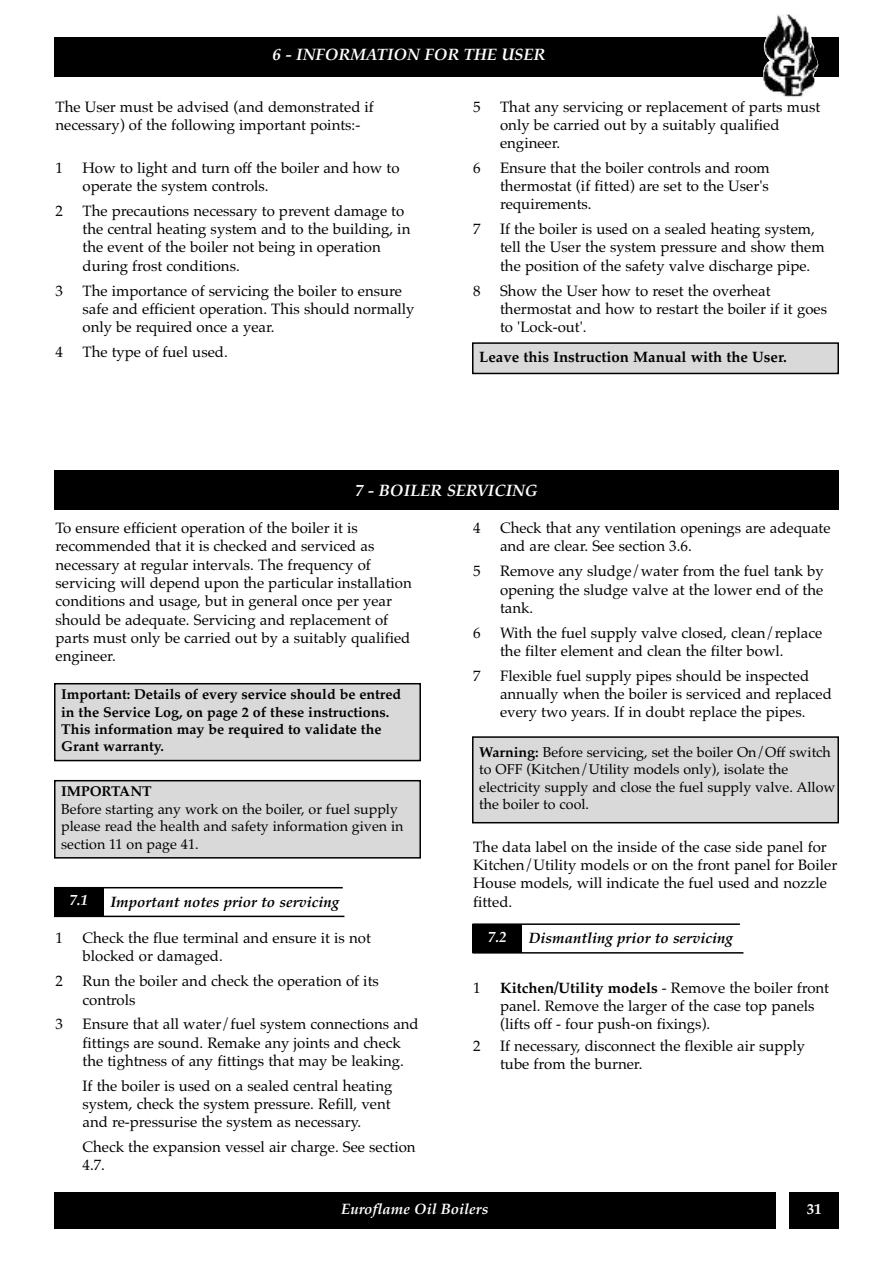
<style>
.page{position:relative;width:893px;height:1263px;background:#fff}
.page>*{position:absolute;margin:0;border:0;box-sizing:border-box;transform-origin:0 0}
.t1{font:italic 700 16.5px "Palatino";color:#fff}
.t2{font:15px/18.3px "Palatino";color:#000}
.t3{font:italic 700 15px "Palatino";color:#000}
.t4{font:700 15px "Palatino";color:#000}
.t5{font:italic 700 15px "Palatino";color:#fff}
.t6{font:700 15px "Palatino";color:#fff}
.t7{font:14.25px/17.4px "Palatino";color:#000}
.t8{font:700 14.25px/17.4px "Palatino";color:#000}
.s1{font-weight:700}
</style>
<div class="page">
<div style="left:789px;top:1193px;width:50px;height:36px;background:#000"></div>
<div style="left:54px;top:1193px;width:722px;height:36px;background:#000"></div>
<div style="left:54px;top:38px;width:785px;height:39px;background:#000"></div>
<img style="left:763px;top:14px;width:55px;height:84px">
<div style="left:54px;top:470px;width:785px;height:39px;background:#000"></div>
<div style="left:473px;top:343px;width:365px;height:30px;background:#d9d9d9"></div>
<div style="left:472px;top:342px;width:367px;height:32px;border:2px solid #000"></div>
<div style="left:55px;top:684px;width:365px;height:76px;background:#d9d9d9"></div>
<div style="left:54px;top:683px;width:367px;height:78px;border:2px solid #000"></div>
<div style="left:55px;top:781px;width:365px;height:77px;background:#d9d9d9"></div>
<div style="left:54px;top:780px;width:367px;height:78px;border:2px solid #000"></div>
<div style="left:473px;top:737px;width:365px;height:86px;background:#d9d9d9"></div>
<div style="left:472px;top:736px;width:367px;height:87px;border:2px solid #000"></div>
<div style="left:54px;top:887px;width:50px;height:29px;background:#000"></div>
<hr style="left:54px;top:887px;width:289px;height:1px;background:#000">
<hr style="left:54px;top:916px;width:290px;height:1px;background:#000">
<div style="left:472px;top:924px;width:50px;height:29px;background:#000"></div>
<hr style="left:472px;top:923px;width:268px;height:2px;background:#000">
<hr style="left:472px;top:952px;width:271px;height:1px;background:#000">
<p class="t1" style="left:273px;top:45px;width:274px">6 - INFORMATION FOR THE USER</p>
<p class="t2" style="left:55px;top:97px;width:320px">The User must be advised (and demonstrated if necessary) of the following important points:-</p>
<p class="t2" style="left:55px;top:159px;width:9px">1</p>
<p class="t2" style="left:82px;top:159px;width:319px">How to light and turn off the boiler and how to operate the system controls.</p>
<p class="t2" style="left:55px;top:202px;width:9px">2</p>
<p class="t2" style="left:82px;top:202px;width:329px">The precautions necessary to prevent damage to the central heating system and to the building, in the event of the boiler not being in operation during frost conditions.</p>
<p class="t2" style="left:55px;top:281px;width:9px">3</p>
<p class="t2" style="left:82px;top:281px;width:334px">The importance of servicing the boiler to ensure safe and efficient operation. This should normally only be required once a year.</p>
<p class="t2" style="left:55px;top:343px;width:9px">4</p>
<p class="t2" style="left:82px;top:343px;width:147px">The type of fuel used.</p>
<p class="t2" style="left:473px;top:97px;width:9px">5</p>
<p class="t2" style="left:500px;top:97px;width:322px">That any servicing or replacement of parts must only be carried out by a suitably qualified engineer.</p>
<p class="t2" style="left:473px;top:159px;width:9px">6</p>
<p class="t2" style="left:500px;top:159px;width:271px;text-align:justify">Ensure that the boiler controls and room thermostat (if fitted) are set to the User's requirements.</p>
<p class="t2" style="left:473px;top:220px;width:9px">7</p>
<p class="t2" style="left:500px;top:220px;width:326px">If the boiler is used on a sealed heating system, tell the User the system pressure and show them the position of the safety valve discharge pipe.</p>
<p class="t2" style="left:473px;top:281px;width:9px">8</p>
<p class="t2" style="left:500px;top:281px;width:328px">Show the User how to reset the overheat thermostat and how to restart the boiler if it goes to 'Lock-out'.</p>
<p class="t4" style="left:479px;top:348px;width:309px">Leave this Instruction Manual with the User.</p>
<p class="t1" style="left:355px;top:480px;width:184px">7 - BOILER SERVICING</p>
<p class="t2" style="left:55px;top:519px;width:358px">To ensure efficient operation of the boiler it is recommended that it is checked and serviced as necessary at regular intervals. The frequency of servicing will depend upon the particular installation conditions and usage, but in general once per year should be adequate. Servicing and replacement of parts must only be carried out by a suitably qualified engineer.</p>
<p class="t8" style="left:61px;top:686px;width:342px">Important: Details of every service should be entred in the Service Log, on page 2 of these instructions.<br>This information may be required to validate the Grant warranty.</p>
<p class="t8" style="left:61px;top:783px;width:92px">IMPORTANT</p>
<p class="t7" style="left:61px;top:800px;width:344px">Before starting any work on the boiler, or fuel supply please read the health and safety information given in section 11 on page 41.</p>
<p class="t5" style="left:69px;top:891px;width:20px">7.1</p>
<p class="t3" style="left:110px;top:893px;width:230px">Important notes prior to servicing</p>
<p class="t2" style="left:55px;top:929px;width:9px">1</p>
<p class="t2" style="left:82px;top:929px;width:290px">Check the flue terminal and ensure it is not blocked or damaged.</p>
<p class="t2" style="left:55px;top:972px;width:9px">2</p>
<p class="t2" style="left:82px;top:972px;width:298px">Run the boiler and check the operation of its controls</p>
<p class="t2" style="left:56px;top:1015px;width:9px">3</p>
<p class="t2" style="left:83px;top:1015px;width:338px">Ensure that all water/fuel system connections and fittings are sound. Remake any joints and check the tightness of any fittings that may be leaking.</p>
<p class="t2" style="left:83px;top:1076px;width:311px;text-align:justify">If the boiler is used on a sealed central heating system, check the system pressure. Refill, vent and re-pressurise the system as necessary.</p>
<p class="t2" style="left:83px;top:1137px;width:335px">Check the expansion vessel air charge. See section<br>4.7.</p>
<p class="t2" style="left:473px;top:519px;width:9px">4</p>
<p class="t2" style="left:500px;top:519px;width:332px">Check that any ventilation openings are adequate and are clear. See section 3.6.</p>
<p class="t2" style="left:473px;top:562px;width:9px">5</p>
<p class="t2" style="left:500px;top:562px;width:325px;text-align:justify">Remove any sludge/water from the fuel tank by opening the sludge valve at the lower end of the tank.</p>
<p class="t2" style="left:473px;top:623px;width:9px">6</p>
<p class="t2" style="left:500px;top:623px;width:324px">With the fuel supply valve closed, clean/replace the filter element and clean the filter bowl.</p>
<p class="t2" style="left:473px;top:666px;width:9px">7</p>
<p class="t2" style="left:500px;top:666px;width:333px">Flexible fuel supply pipes should be inspected annually when the boiler is serviced and replaced every two years. If in doubt replace the pipes.</p>
<p class="t7" style="left:479px;top:743px;width:358px"><span class="s1">Warning:</span> Before servicing, set the boiler On/Off switch to OFF (Kitchen/Utility models only), isolate the electricity supply and close the fuel supply valve. Allow the boiler to cool.</p>
<p class="t2" style="left:473px;top:837px;width:366px">The data label on the inside of the case side panel for Kitchen/Utility models or on the front panel for Boiler House models, will indicate the fuel used and nozzle fitted.</p>
<p class="t5" style="left:488px;top:928px;width:20px">7.2</p>
<p class="t3" style="left:529px;top:929px;width:205px">Dismantling prior to servicing</p>
<p class="t2" style="left:473px;top:978px;width:9px">1</p>
<p class="t2" style="left:500px;top:978px;width:331px"><span class="s1">Kitchen/Utility models</span> - Remove the boiler front panel. Remove the larger of the case top panels (lifts off - four push-on fixings).</p>
<p class="t2" style="left:473px;top:1036px;width:9px">2</p>
<p class="t2" style="left:500px;top:1036px;width:307px">If necessary, disconnect the flexible air supply tube from the burner.</p>
<p class="t5" style="left:341px;top:1200px;width:149px">Euroflame Oil Boilers</p>
<p class="t6" style="left:807px;top:1200px;width:16px">31</p>
</div>
